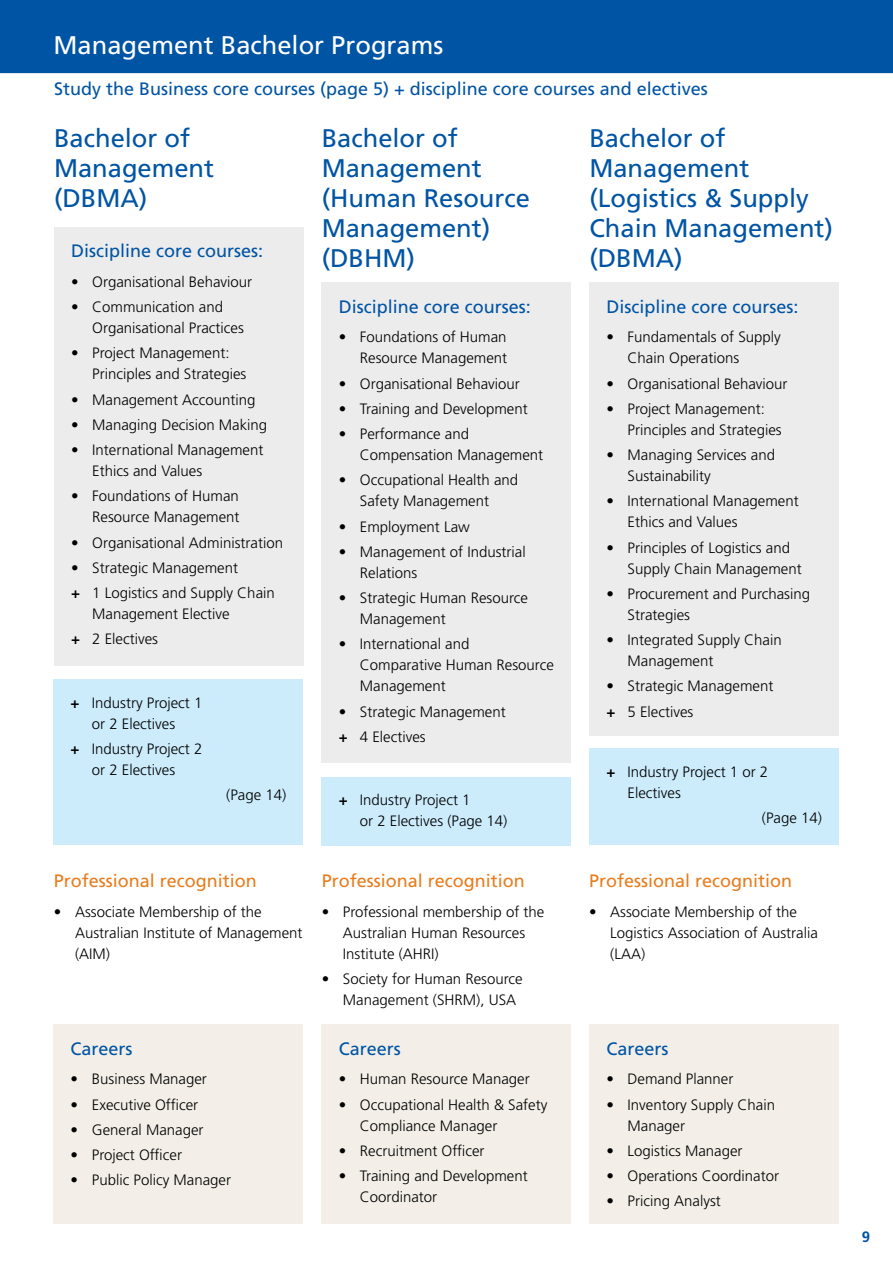
<style>
.page{position:relative;width:893px;height:1263px;background:#fff}
.page>*{position:absolute;margin:0;border:0;box-sizing:border-box;transform-origin:0 0}
.t1{font:25.5px/30px "Frutiger LT Std";color:#0054a4}
.t2{font:25.5px "Frutiger LT Std";color:#fff}
.t3{font:18px "Frutiger LT Std";color:#0054a4}
.t4{font:18px "Frutiger LT Std";color:#e87d1e}
.t5{font:300 15px/21px "Frutiger LT Std";color:#000}
.t6{font:700 15px "Frutiger LT Std";color:#0054a4}
.s1{font-weight:700}
</style>
<div class="page">
<div style="left:0;top:0;width:893px;height:73px;background:#0054a4"></div>
<div style="left:322px;top:1024px;width:249px;height:199px;background:#f3efe8"></div>
<div style="left:54px;top:1024px;width:249px;height:199px;background:#f3efe8"></div>
<div style="left:54px;top:227px;width:250px;height:438px;background:#ececed"></div>
<div style="left:322px;top:282px;width:249px;height:481px;background:#ececed"></div>
<div style="left:589px;top:282px;width:250px;height:454px;background:#ececed"></div>
<div style="left:589px;top:1024px;width:250px;height:199px;background:#f3efe8"></div>
<div style="left:54px;top:679px;width:249px;height:166px;background:#ccecfc"></div>
<div style="left:322px;top:777px;width:249px;height:68px;background:#ccecfc"></div>
<div style="left:589px;top:749px;width:250px;height:96px;background:#ccecfc"></div>
<h1 class="t2" style="left:54px;top:30px;width:391px">Management Bachelor Programs</h1>
<p class="t3" style="left:54px;top:79px;width:655px">Study the Business core courses (page 5) + discipline core courses and electives</p>
<h1 class="t1" style="left:54px;top:123px;width:162px">Bachelor of<br>Management (DBMA)</h1>
<h1 class="t1" style="left:322px;top:123px;width:210px">Bachelor of<br>Management (Human Resource<br>Management) (DBHM)</h1>
<h1 class="t1" style="left:589px;top:123px;width:245px">Bachelor of<br>Management (Logistics &amp; Supply<br>Chain Management) (DBMA)</h1>
<p class="t3" style="left:71px;top:241px;width:194px">Discipline core courses:</p>
<p class="t5" style="left:71px;top:271px;width:183px">• Organisational Behaviour</p>
<p class="t5" style="left:92px;top:297px;width:153px;text-indent:-21px">• Communication and<br>Organisational Practices</p>
<p class="t5" style="left:92px;top:343px;width:156px;text-indent:-21px">• Project Management:<br>Principles and Strategies</p>
<p class="t5" style="left:71px;top:389px;width:186px">• Management Accounting</p>
<p class="t5" style="left:71px;top:414px;width:198px">• Managing Decision Making</p>
<p class="t5" style="left:92px;top:440px;width:173px;text-indent:-21px">• International Management<br>Ethics and Values</p>
<p class="t5" style="left:71px;top:486px;width:170px;text-align:right">• Foundations of Human<br>Resource Management</p>
<p class="t5" style="left:71px;top:532px;width:214px">• Organisational Administration</p>
<p class="t5" style="left:71px;top:555px;width:205px;line-height:25.2px">• Strategic Management<br><span class="s1">+</span> 1 Logistics and Supply Chain</p>
<p class="t5" style="left:71px;top:602px;width:160px;line-height:25.2px;text-indent:21px">Management Elective <span class="s1">+</span> 2 Electives</p>
<p class="t3" style="left:339px;top:296px;width:194px">Discipline core courses:</p>
<p class="t5" style="left:339px;top:327px;width:170px;text-align:right">• Foundations of Human<br>Resource Management</p>
<p class="t5" style="left:339px;top:373px;width:183px">• Organisational Behaviour</p>
<p class="t5" style="left:339px;top:398px;width:191px">• Training and Development</p>
<p class="t5" style="left:360px;top:424px;width:185px;text-indent:-21px">• Performance and<br>Compensation Management</p>
<p class="t5" style="left:339px;top:470px;width:181px;text-align:center">• Occupational Health and<br>Safety Management</p>
<p class="t5" style="left:339px;top:516px;width:133px">• Employment Law</p>
<p class="t5" style="left:360px;top:541px;width:167px;text-indent:-21px">• Management of Industrial<br>Relations</p>
<p class="t5" style="left:360px;top:588px;width:170px;text-indent:-21px">• Strategic Human Resource<br>Management</p>
<p class="t5" style="left:360px;top:634px;width:195px;text-indent:-21px">• International and<br>Comparative Human Resource<br>Management</p>
<p class="t5" style="left:339px;top:699px;width:169px;line-height:25.2px">• Strategic Management <span class="s1">+</span> 4 Electives</p>
<p class="t3" style="left:606px;top:296px;width:194px">Discipline core courses:</p>
<p class="t5" style="left:628px;top:327px;width:155px;text-indent:-21px">• Fundamentals of Supply<br>Chain Operations</p>
<p class="t5" style="left:606px;top:373px;width:183px">• Organisational Behaviour</p>
<p class="t5" style="left:628px;top:398px;width:156px;text-indent:-21px">• Project Management:<br>Principles and Strategies</p>
<p class="t5" style="left:628px;top:445px;width:149px;text-indent:-21px">• Managing Services and<br>Sustainability</p>
<p class="t5" style="left:628px;top:491px;width:173px;text-indent:-21px">• International Management<br>Ethics and Values</p>
<p class="t5" style="left:628px;top:537px;width:176px;text-indent:-21px">• Principles of Logistics and<br>Supply Chain Management</p>
<p class="t5" style="left:628px;top:583px;width:184px;text-indent:-21px">• Procurement and Purchasing<br>Strategies</p>
<p class="t5" style="left:628px;top:630px;width:156px;text-indent:-21px">• Integrated Supply Chain<br>Management</p>
<p class="t5" style="left:606px;top:674px;width:169px;line-height:25.2px">• Strategic Management <span class="s1">+</span> 5 Electives</p>
<p class="t5" style="left:71px;top:692px;width:133px;text-align:center"><span class="s1">+</span> Industry Project 1 or 2 Electives</p>
<p class="t5" style="left:71px;top:738px;width:133px;text-align:center"><span class="s1">+</span> Industry Project 2 or 2 Electives</p>
<p class="t5" style="left:628px;top:761px;width:142px;text-indent:-21px"><span class="s1">+</span> Industry Project 1 or 2<br>Electives</p>
<p class="t5" style="left:762px;top:808px;width:62px">(Page 14)</p>
<p class="t5" style="left:226px;top:785px;width:62px">(Page 14)</p>
<p class="t5" style="left:360px;top:790px;width:149px;text-indent:-21px"><span class="s1">+</span> Industry Project 1<br>or 2 Electives (Page 14)</p>
<p class="t4" style="left:54px;top:870px;width:205px">Professional recognition</p>
<p class="t5" style="left:75px;top:901px;width:229px;text-indent:-21px">• Associate Membership of the<br>Australian Institute of Management (AIM)</p>
<p class="t3" style="left:71px;top:1038px;width:64px">Careers</p>
<p class="t5" style="left:71px;top:1069px;width:138px">• Business Manager</p>
<p class="t5" style="left:71px;top:1094px;width:129px">• Executive Officer</p>
<p class="t5" style="left:71px;top:1119px;width:134px">• General Manager</p>
<p class="t5" style="left:71px;top:1145px;width:113px">• Project Officer</p>
<p class="t5" style="left:71px;top:1170px;width:162px">• Public Policy Manager</p>
<p class="t4" style="left:322px;top:870px;width:205px">Professional recognition</p>
<p class="t5" style="left:343px;top:901px;width:203px;text-indent:-21px">• Professional membership of the<br>Australian Human Resources<br>Institute (AHRI)</p>
<p class="t5" style="left:343px;top:969px;width:181px;text-indent:-21px">• Society for Human Resource<br>Management (SHRM), USA</p>
<p class="t3" style="left:339px;top:1038px;width:64px">Careers</p>
<p class="t5" style="left:339px;top:1069px;width:193px">• Human Resource Manager</p>
<p class="t5" style="left:360px;top:1094px;width:189px;text-indent:-21px">• Occupational Health &amp; Safety<br>Compliance Manager</p>
<p class="t5" style="left:339px;top:1140px;width:147px">• Recruitment Officer</p>
<p class="t5" style="left:360px;top:1166px;width:169px;text-indent:-21px">• Training and Development<br>Coordinator</p>
<p class="t4" style="left:589px;top:870px;width:205px">Professional recognition</p>
<p class="t5" style="left:610px;top:901px;width:209px;text-indent:-21px">• Associate Membership of the<br>Logistics Association of Australia (LAA)</p>
<p class="t3" style="left:606px;top:1038px;width:64px">Careers</p>
<p class="t5" style="left:606px;top:1069px;width:129px">• Demand Planner</p>
<p class="t5" style="left:628px;top:1094px;width:149px;text-indent:-21px">• Inventory Supply Chain<br>Manager</p>
<p class="t5" style="left:606px;top:1140px;width:138px">• Logistics Manager</p>
<p class="t5" style="left:606px;top:1166px;width:174px">• Operations Coordinator</p>
<p class="t5" style="left:606px;top:1191px;width:116px">• Pricing Analyst</p>
<p class="t6" style="left:862px;top:1227px;width:10px">9</p>
</div>
